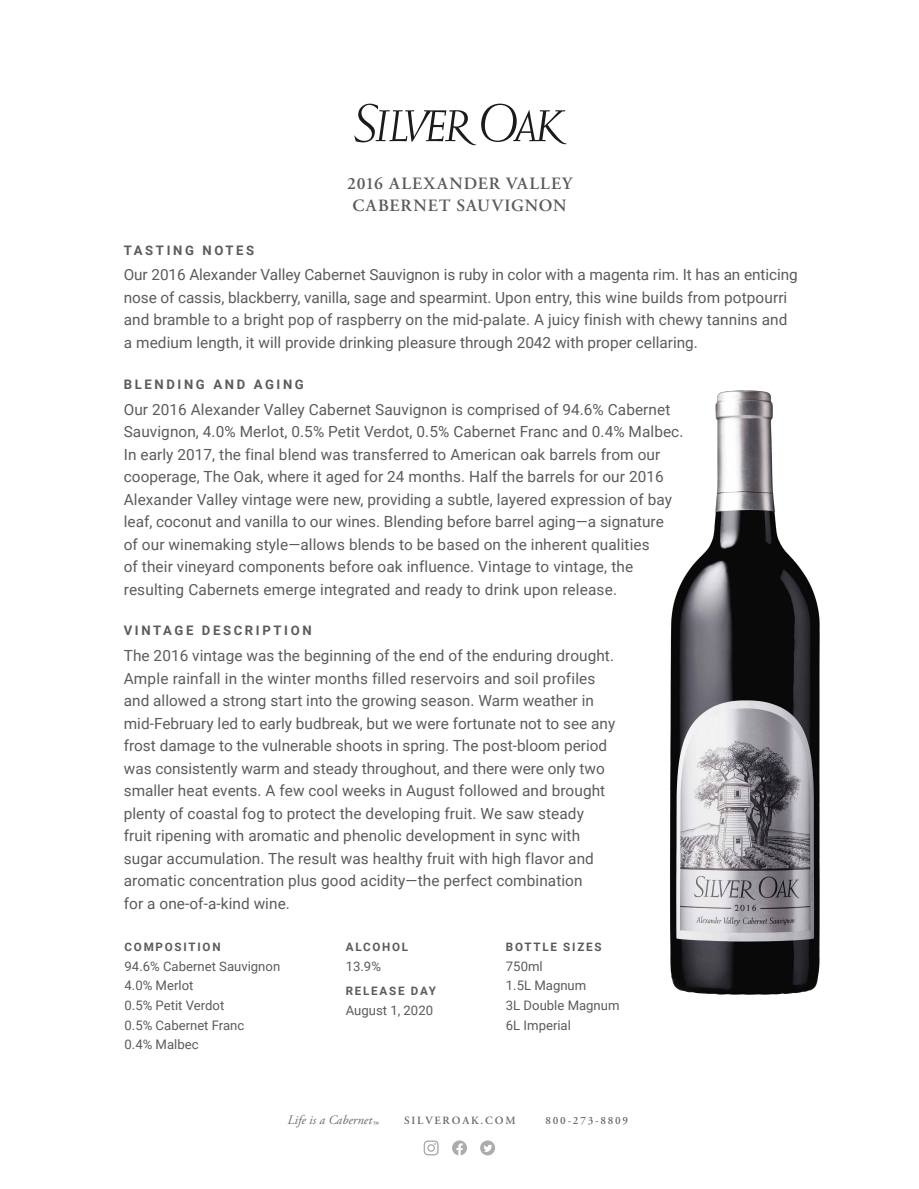
<style>
.page{position:relative;width:919px;height:1189px;background:#fff}
.page>*{position:absolute;margin:0;border:0;box-sizing:border-box;transform-origin:0 0}
.t1{font:600 17.25px/22.8px "Adobe Garamond Pro";letter-spacing:.065em;color:#5a5c5b;text-align:center}
.t2{font:15.3px/22.5px "Roboto";letter-spacing:.005em;color:#5a5c5b}
.t3{font:13.2px/19.6px "Roboto";color:#5a5c5b}
.t4{font:700 13.2px "Roboto";letter-spacing:.2em;color:#5a5c5b}
.t5{font:italic 12.9px "Adobe Garamond Pro";color:#6a6c6c}
.t6{font:700 11.7px "Roboto";letter-spacing:.15em;color:#5a5c5b}
.t7{font:600 11.1px "Adobe Garamond Pro";letter-spacing:.165em;color:#6a6c6c}
</style>
<div class="page">
<img style="left:670px;top:390px;width:150px;height:605px">
<svg style="left:354px;top:104px;width:213px;height:41px"></svg>
<svg style="left:424px;top:1140px;width:15px;height:15px"></svg>
<svg style="left:452px;top:1140px;width:15px;height:15px"></svg>
<svg style="left:480px;top:1140px;width:15px;height:15px"></svg>
<p class="t1" style="left:347px;top:172px;width:227px">2016 ALEXANDER VALLEY<br>CABERNET SAUVIGNON</p>
<p class="t4" style="left:124px;top:241px;width:132px">TASTING NOTES</p>
<p class="t2" style="left:124px;top:263px;width:675px">Our 2016 Alexander Valley Cabernet Sauvignon is ruby in color with a magenta rim. It has an enticing nose of cassis, blackberry, vanilla, sage and spearmint. Upon entry, this wine builds from potpourri and bramble to a bright pop of raspberry on the mid-palate. A juicy finish with chewy tannins and a medium length, it will provide drinking pleasure through 2042 with proper cellaring.</p>
<p class="t4" style="left:124px;top:375px;width:182px">BLENDING AND AGING</p>
<p class="t2" style="left:124px;top:397px;width:561px">Our 2016 Alexander Valley Cabernet Sauvignon is comprised of 94.6% Cabernet Sauvignon, 4.0% Merlot, 0.5% Petit Verdot, 0.5% Cabernet Franc and 0.4% Malbec.<br>In early 2017, the final blend was transferred to American oak barrels from our cooperage, The Oak, where it aged for 24 months. Half the barrels for our 2016<br>Alexander Valley vintage were new, providing a subtle, layered expression of bay leaf, coconut and vanilla to our wines. Blending before barrel aging—a signature<br>of our winemaking style—allows blends to be based on the inherent qualities<br>of their vineyard components before oak influence. Vintage to vintage, the resulting Cabernets emerge integrated and ready to drink upon release.</p>
<p class="t4" style="left:124px;top:621px;width:189px">VINTAGE DESCRIPTION</p>
<p class="t2" style="left:124px;top:644px;width:493px">The 2016 vintage was the beginning of the end of the enduring drought.<br>Ample rainfall in the winter months filled reservoirs and soil profiles and allowed a strong start into the growing season. Warm weather in mid-February led to early budbreak, but we were fortunate not to see any frost damage to the vulnerable shoots in spring. The post-bloom period was consistently warm and steady throughout, and there were only two smaller heat events. A few cool weeks in August followed and brought plenty of coastal fog to protect the developing fruit. We saw steady fruit ripening with aromatic and phenolic development in sync with sugar accumulation. The result was healthy fruit with high flavor and aromatic concentration plus good acidity—the perfect combination<br>for a one-of-a-kind wine.</p>
<p class="t6" style="left:125px;top:939px;width:97px">COMPOSITION</p>
<p class="t3" style="left:125px;top:956px;width:157px">94.6% Cabernet Sauvignon<br>4.0% Merlot<br>0.5% Petit Verdot<br>0.5% Cabernet Franc<br>0.4% Malbec</p>
<p class="t6" style="left:346px;top:939px;width:64px">ALCOHOL</p>
<p class="t3" style="left:346px;top:956px;width:37px">13.9%</p>
<p class="t6" style="left:346px;top:983px;width:92px">RELEASE DAY</p>
<p class="t3" style="left:346px;top:1000px;width:89px">August 1, 2020</p>
<p class="t6" style="left:506px;top:939px;width:97px">BOTTLE SIZES</p>
<p class="t3" style="left:506px;top:956px;width:115px">750ml<br>1.5L Magnum<br>3L Double Magnum<br>6L Imperial</p>
<p class="t5" style="left:288px;top:1112px;width:93px">Life is a Cabernet <sub>™</sub></p>
<p class="t7" style="left:404px;top:1114px;width:113px">SILVEROAK.COM</p>
<p class="t7" style="left:546px;top:1114px;width:84px">800-273-8809</p>
</div>
